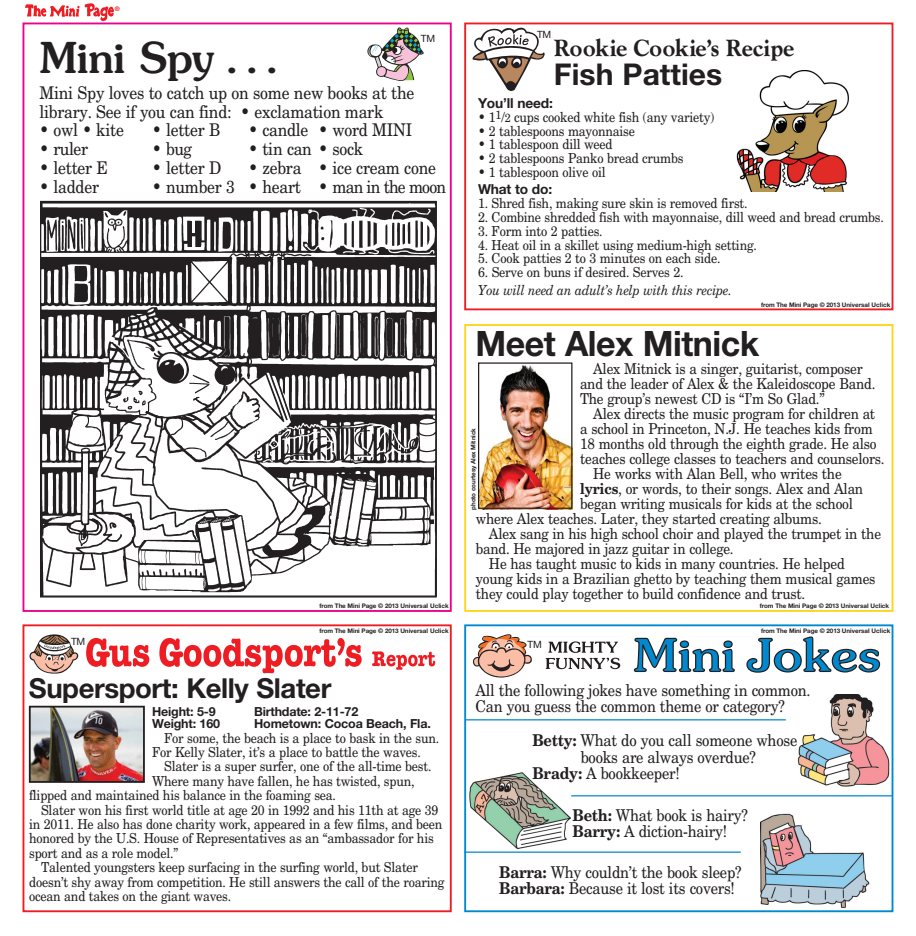
<style>
.page{position:relative;width:916px;height:936px;background:#fff}
.page>*{position:absolute;margin:0;border:0;box-sizing:border-box;transform-origin:0 0}
.t1{font:500 42.5px "Souvenir";color:#231f20}
.t2{font:700 35px "Helvetica Neue";letter-spacing:-.015em;color:#231f20}
.t3{font:700 30px "Helvetica Neue";color:#231f20}
.t4{font:700 27.5px "Helvetica Neue";letter-spacing:-.015em;color:#231f20}
.t5{font:800 23.75px "Goudy";letter-spacing:-.015em;color:#231f20;scale:.95 1}
.t6{font:17.5px/18.8px "New Century Schlbk";letter-spacing:-.015em;color:#231f20;scale:.9 1}
.t7{font:16.25px/16.2px "New Century Schlbk";letter-spacing:-.015em;color:#231f20;scale:.9 1}
.t8{font:15px/15px "New Century Schlbk";letter-spacing:-.015em;color:#231f20;scale:.9 1}
.t9{font:13.75px/14.4px "New Century Schlbk";letter-spacing:-.015em;color:#231f20;scale:.9 1}
.t10{font:italic 13.75px "New Century Schlbk";letter-spacing:-.015em;color:#231f20;scale:.9 1}
.t11{font:700 13.75px "Helvetica Neue";letter-spacing:-.015em;color:#231f20}
.t12{font:700 12.5px "Helvetica Neue";letter-spacing:-.015em;color:#231f20}
.t13{font:10px "Helvetica Neue";letter-spacing:-.015em;color:#231f20}
.t14{font:700 6.25px "Helvetica Neue";letter-spacing:-.015em;color:#231f20}
.t15{font:700 6.25px "Helvetica Neue";color:#ee1d23}
.s1{font-size:11.88px}
.s2{font-weight:700}
</style>
<div class="page">
<img style="left:25px;top:3px;width:89px;height:18px">
<div style="left:464px;top:22px;width:428px;height:288px;border:2px solid #ee1d23"></div>
<svg style="left:472px;top:27px;width:73px;height:64px"></svg>
<img style="left:736px;top:70px;width:113px;height:121px">
<div style="left:464px;top:324px;width:428px;height:287px;border:2px solid #fed41d"></div>
<img style="left:478px;top:365px;width:94px;height:144px">
<div style="left:478px;top:362px;width:94px;height:146px;border:1px solid #231f20"></div>
<div style="left:464px;top:624px;width:428px;height:287px;border:2px solid #0089cf"></div>
<svg style="left:473px;top:634px;width:59px;height:44px"></svg>
<svg style="left:633px;top:637px;width:102px;height:35px"></svg>
<svg style="left:746px;top:636px;width:134px;height:37px"></svg>
<svg style="left:545px;top:641px;width:75px;height:27px"></svg>
<img style="left:469px;top:772px;width:101px;height:77px">
<img style="left:797px;top:694px;width:93px;height:95px">
<img style="left:760px;top:813px;width:110px;height:94px">
<hr style="left:465px;top:718px;width:320px;height:2px;background:#0089cf">
<hr style="left:464px;top:851px;width:276px;height:1px;background:#0089cf">
<hr style="left:571px;top:794px;width:321px;height:2px;background:#0089cf">
<div style="left:22px;top:22px;width:429px;height:589px;border:2px solid #ed028c"></div>
<svg style="left:367px;top:27px;width:56px;height:54px"></svg>
<img style="left:42px;top:203px;width:392px;height:392px">
<div style="left:40px;top:201px;width:396px;height:396px;border:1px solid #231f20"></div>
<div style="left:22px;top:624px;width:429px;height:287px;border:2px solid #ee1d23"></div>
<img style="left:32px;top:708px;width:110px;height:71px">
<div style="left:29px;top:705px;width:116px;height:77px;border:2px solid #231f20"></div>
<svg style="left:29px;top:634px;width:50px;height:40px"></svg>
<svg style="left:86px;top:638px;width:63px;height:28px"></svg>
<svg style="left:159px;top:638px;width:202px;height:35px"></svg>
<svg style="left:372px;top:651px;width:63px;height:18px"></svg>
<p class="t15" style="left:115px;top:4px;width:6px">®</p>
<p class="t13" style="left:420px;top:33px;width:16px">TM</p>
<h1 class="t1" style="left:39px;top:32px;width:241px">Mini Spy . . .</h1>
<p class="t6" style="left:39px;top:83px;width:418px">Mini Spy loves to catch up on some new books at the library. See if you can find: • exclamation mark</p>
<p class="t6" style="left:39px;top:120px;width:95px">• owl • kite</p>
<p class="t6" style="left:152px;top:120px;width:77px">• letter B</p>
<p class="t6" style="left:248px;top:120px;width:183px">• candle • word MINI</p>
<p class="t6" style="left:39px;top:139px;width:55px">• ruler</p>
<p class="t6" style="left:152px;top:139px;width:46px">• bug</p>
<p class="t6" style="left:248px;top:139px;width:129px">• tin can • sock</p>
<p class="t6" style="left:40px;top:158px;width:77px">• letter E</p>
<p class="t6" style="left:152px;top:158px;width:78px">• letter D</p>
<p class="t6" style="left:248px;top:158px;width:210px">• zebra • ice cream cone</p>
<p class="t6" style="left:40px;top:176px;width:67px">• ladder</p>
<p class="t6" style="left:152px;top:176px;width:328px">• number 3 • heart • man in the moon</p>
<p class="t14" style="left:319px;top:601px;width:131px">from The Mini Page © 2013 Universal Uclick</p>
<p class="t13" style="left:71px;top:635px;width:16px">TM</p>
<p class="t14" style="left:319px;top:626px;width:131px">from The Mini Page © 2013 Universal Uclick</p>
<h3 class="t4" style="left:29px;top:671px;width:304px">Supersport: Kelly Slater</h3>
<p class="t12" style="left:152px;top:703px;width:65px">Height: 5-9</p>
<p class="t12" style="left:254px;top:703px;width:106px">Birthdate: 2-11-72</p>
<p class="t12" style="left:152px;top:715px;width:69px">Weight: 160</p>
<p class="t12" style="left:254px;top:715px;width:178px">Hometown: Cocoa Beach, Fla.</p>
<p class="t9" style="left:152px;top:729px;width:320px;text-indent:12px">For some, the beach is a place to bask in the sun.<br>For Kelly Slater, it’s a place to battle the waves.</p>
<p class="t9" style="left:164px;top:758px;width:298px">Slater is a super surfer, one of the all-time best.</p>
<p class="t9" style="left:152px;top:773px;width:293px">Where many have fallen, he has twisted, spun,</p>
<p class="t9" style="left:29px;top:787px;width:342px">flipped and maintained his balance in the foaming sea.</p>
<p class="t9" style="left:41px;top:801px;width:443px">Slater won his first world title at age 20 in 1992 and his 11th at age 39</p>
<p class="t9" style="left:29px;top:816px;width:460px">in 2011. He also has done charity work, appeared in a few films, and been</p>
<p class="t9" style="left:29px;top:830px;width:451px">honored by the U.S. House of Representatives as an “ambassador for his</p>
<p class="t9" style="left:29px;top:844px;width:167px">sport and as a role model.”</p>
<p class="t9" style="left:41px;top:859px;width:420px">Talented youngsters keep surfacing in the surfing world, but Slater</p>
<p class="t9" style="left:29px;top:873px;width:462px">doesn’t shy away from competition. He still answers the call of the roaring</p>
<p class="t9" style="left:29px;top:888px;width:226px">ocean and takes on the giant waves.</p>
<p class="t13" style="left:536px;top:28px;width:16px">TM</p>
<h3 class="t5" style="left:553px;top:34px;width:254px">Rookie Cookie’s Recipe</h3>
<h3 class="t3" style="left:553px;top:56px;width:170px">Fish Patties</h3>
<p class="t11" style="left:478px;top:95px;width:76px">You’ll need:</p>
<p class="t9" style="left:478px;top:109px;width:264px">• 1<sup>1</sup>/<span class="s1">2</span> cups cooked white fish (any variety)</p>
<p class="t9" style="left:478px;top:123px;width:176px">• 2 tablespoons mayonnaise</p>
<p class="t9" style="left:478px;top:137px;width:151px">• 1 tablespoon dill weed</p>
<p class="t9" style="left:478px;top:151px;width:230px">• 2 tablespoons Panko bread crumbs</p>
<p class="t9" style="left:478px;top:164px;width:143px">• 1 tablespoon olive oil</p>
<p class="t11" style="left:478px;top:181px;width:76px">What to do:</p>
<p class="t9" style="left:478px;top:196px;width:301px">1. Shred fish, making sure skin is removed first.</p>
<p class="t9" style="left:478px;top:209px;width:452px">2. Combine shredded fish with mayonnaise, dill weed and bread crumbs.</p>
<p class="t9" style="left:478px;top:223px;width:140px">3. Form into 2 patties.</p>
<p class="t9" style="left:478px;top:237px;width:311px">4. Heat oil in a skillet using medium-high setting.</p>
<p class="t9" style="left:478px;top:251px;width:271px">5. Cook patties 2 to 3 minutes on each side.</p>
<p class="t9" style="left:478px;top:264px;width:230px">6. Serve on buns if desired. Serves 2.</p>
<p class="t10" style="left:478px;top:281px;width:283px">You will need an adult’s help with this recipe.</p>
<p class="t14" style="left:760px;top:300px;width:131px">from The Mini Page © 2013 Universal Uclick</p>
<h2 class="t2" style="left:475px;top:322px;width:285px">Meet Alex Mitnick</h2>
<p class="t8" style="left:579px;top:360px;width:330px;text-indent:13px">Alex Mitnick is a singer, guitarist, composer and the leader of Alex &amp; the Kaleidoscope Band.<br>The group’s newest CD is “I’m So Glad.”</p>
<p class="t8" style="left:593px;top:405px;width:315px">Alex directs the music program for children at</p>
<p class="t8" style="left:579px;top:420px;width:326px">a school in Princeton, N.J. He teaches kids from</p>
<p class="t8" style="left:580px;top:435px;width:331px">18 months old through the eighth grade. He also</p>
<p class="t8" style="left:580px;top:450px;width:339px">teaches college classes to teachers and counselors.</p>
<p class="t8" style="left:593px;top:465px;width:277px">He works with Alan Bell, who writes the</p>
<p class="t8" style="left:580px;top:480px;width:316px"><span class="s2">lyrics</span>, or words, to their songs. Alex and Alan</p>
<p class="t8" style="left:580px;top:495px;width:304px">began writing musicals for kids at the school</p>
<p class="t8" style="left:475px;top:510px;width:386px">where Alex teaches. Later, they started creating albums.</p>
<p class="t8" style="left:488px;top:525px;width:437px">Alex sang in his high school choir and played the trumpet in the</p>
<p class="t8" style="left:475px;top:540px;width:288px">band. He majored in jazz guitar in college.</p>
<p class="t8" style="left:488px;top:555px;width:396px">He has taught music to kids in many countries. He helped</p>
<p class="t8" style="left:475px;top:570px;width:445px">young kids in a Brazilian ghetto by teaching them musical games</p>
<p class="t8" style="left:475px;top:585px;width:367px">they could play together to build confidence and trust.</p>
<p class="t14" style="left:760px;top:626px;width:131px">from The Mini Page © 2013 Universal Uclick</p>
<p class="t14" style="left:469px;top:509px;width:83px;rotate:-90deg">photo courtesy Alex Mitnick</p>
<p class="t14" style="left:759px;top:601px;width:131px">from The Mini Page © 2013 Universal Uclick</p>
<p class="t13" style="left:527px;top:638px;width:16px">TM</p>
<p class="t7" style="left:475px;top:680px;width:373px">All the following jokes have something in common.<br>Can you guess the common theme or category?</p>
<p class="t7" style="left:532px;top:731px;width:296px"><span class="s2">Betty:</span> What do you call someone whose</p>
<p class="t7" style="left:580px;top:747px;width:196px">books are always overdue?</p>
<p class="t7" style="left:532px;top:764px;width:165px"><span class="s2">Brady:</span> A bookkeeper!</p>
<p class="t7" style="left:572px;top:806px;width:196px"><span class="s2">Beth:</span> What book is hairy?<br><span class="s2">Barry:</span> A diction-hairy!</p>
<p class="t7" style="left:499px;top:863px;width:271px"><span class="s2">Barra:</span> Why couldn’t the book sleep?<br><span class="s2">Barbara:</span> Because it lost its covers!</p>
</div>
